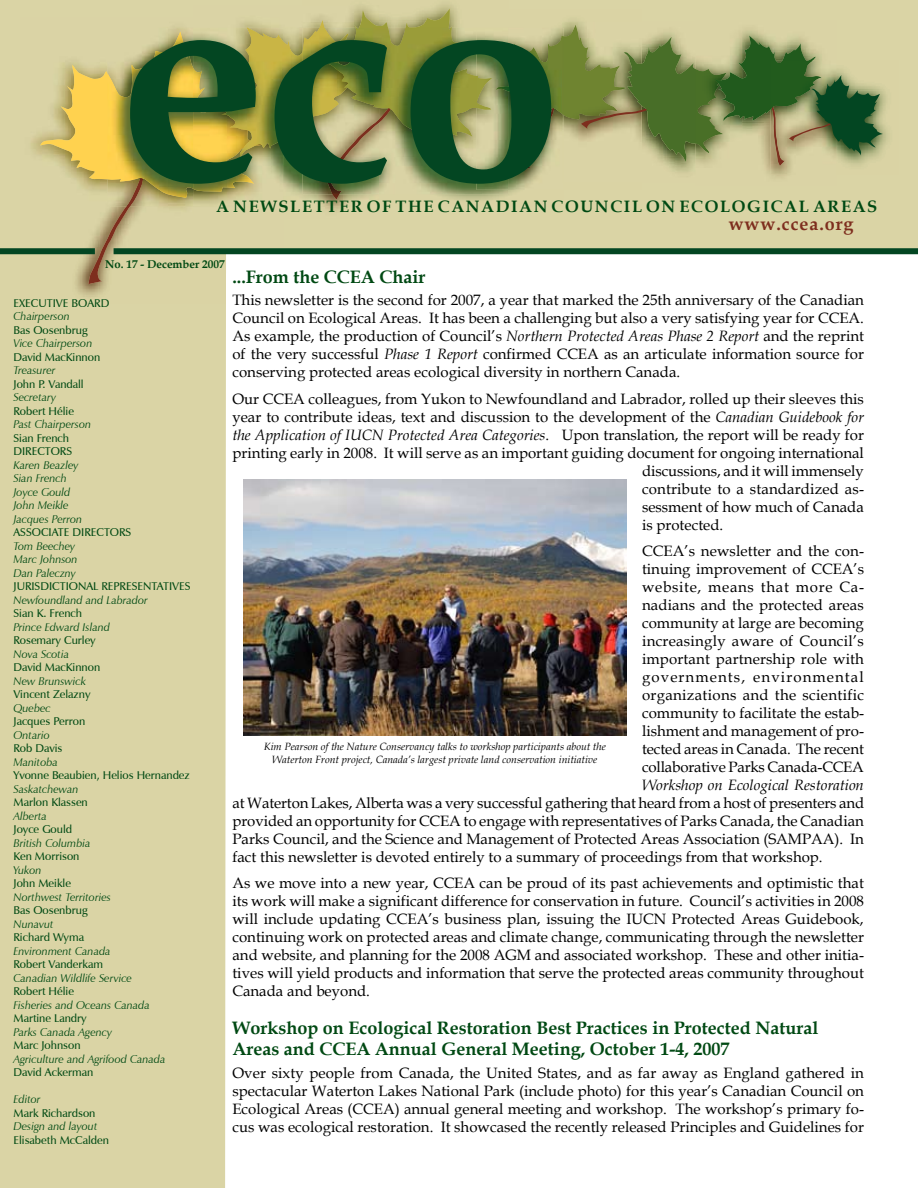
<style>
.page{position:relative;width:918px;height:1188px;background:#fff}
.page>*{position:absolute;margin:0;border:0;box-sizing:border-box;transform-origin:0 0}
.t1{font:700 18px/21px "Book Antiqua";color:#004913}
.t2{font:700 18px "Book Antiqua";letter-spacing:.05em;color:#7e2e1e}
.t3{font:700 16.5px "Book Antiqua";letter-spacing:.1em;color:#004913}
.t4{font:15px/18px "Book Antiqua";color:#000;text-align:justify}
.t5{font:italic 15px "Book Antiqua";color:#000}
.t6{font:italic 11.25px/13.5px "Zapf Humanist 601 BT";color:#004913}
.t7{font:600 11.25px/13.5px "Zapf Humanist 601 BT";color:#004913}
.t8{font:700 11.25px "Book Antiqua";color:#004913}
.t9{font:italic 10.5px/12.6px "Book Antiqua";color:#000;text-align:center}
.s1{font-style:italic}
.s2{font-style:normal}
</style>
<div class="page">
<div style="left:0;top:254px;width:226px;height:934px;background:#dad4a5"></div>
<div style="left:0;top:0;width:918px;height:254px;background:#dad4a5"></div>
<img style="left:21px;top:134px;width:205px;height:170px">
<img style="left:357px;top:6px;width:9px;height:2px">
<div style="left:114px;top:248px;width:804px;height:6px;background:#034622"></div>
<div style="left:0;top:248px;width:95px;height:6px;background:#034622"></div>
<svg style="left:40px;top:8px;width:843px;height:276px"></svg>
<img style="left:244px;top:480px;width:382px;height:256px">
<p class="t3" style="left:216px;top:196px;width:663px">A NEWSLETTER OF THE CANADIAN COUNCIL ON ECOLOGICAL AREAS</p>
<p class="t2" style="left:729px;top:212px;width:126px">www.ccea.org</p>
<p class="t8" style="left:105px;top:256px;width:121px">No. 17 - December 2007</p>
<p class="t1" style="left:232px;top:266px;width:194px">...From the CCEA Chair</p>
<p class="t4" style="left:232px;top:291px;width:633px">This newsletter is the second for 2007, a year that marked the 25th anniversary of the Canadian Council on Ecological Areas. It has been a challenging but also a very satisfying year for CCEA.<br>As example, the production of Council’s <span class="s1">Northern Protected Areas Phase 2 Report</span> and the reprint of the very successful <span class="s1">Phase 1 Report</span> confirmed CCEA as an articulate information source for conserving protected areas ecological diversity in northern Canada.</p>
<p class="t4" style="left:232px;top:389px;width:633px">Our CCEA colleagues, from Yukon to Newfoundland and Labrador, rolled up their sleeves this</p>
<p class="t4" style="left:232px;top:407px;width:633px">year to contribute ideas, text and discussion to the development of the <span class="s1">Canadian Guidebook for</span></p>
<p class="t5" style="left:232px;top:424px;width:633px">the Application of IUCN Protected Area Categories<span class="s2">. Upon translation, the report will be ready for</span></p>
<p class="t4" style="left:232px;top:443px;width:633px">printing early in 2008. It will serve as an important guiding document for ongoing international</p>
<p class="t4" style="left:642px;top:461px;width:223px">discussions, and it will immensely</p>
<p class="t4" style="left:642px;top:479px;width:223px">contribute to a standardized as-</p>
<p class="t4" style="left:642px;top:497px;width:223px">sessment of how much of Canada</p>
<p class="t4" style="left:642px;top:515px;width:83px">is protected.</p>
<p class="t4" style="left:642px;top:542px;width:224px">CCEA’s newsletter and the con&shy;tinuing improvement of CCEA’s website, means that more Ca&shy;nadians and the protected areas community at large are becoming increasingly aware of Council’s important partnership role with governments, environmental organizations and the scientific community to facilitate the estab&shy;lishment and management of pro&shy;tected areas in Canada. The recent collaborative Parks Canada-CCEA</p>
<p class="t5" style="left:642px;top:774px;width:223px">Workshop on Ecological Restoration</p>
<p class="t4" style="left:232px;top:794px;width:633px">at Waterton Lakes, Alberta was a very successful gathering that heard from a host of presenters and provided an opportunity for CCEA to engage with representatives of Parks Canada, the Canadian Parks Council, and the Science and Management of Protected Areas Association (SAMPAA). In fact this newsletter is devoted entirely to a summary of proceedings from that workshop.</p>
<p class="t4" style="left:232px;top:874px;width:633px">As we move into a new year, CCEA can be proud of its past achievements and optimistic that its work will make a significant difference for conservation in future. Council’s activities in 2008 will include updating CCEA’s business plan, issuing the IUCN Protected Areas Guidebook, continuing work on protected areas and climate change, communicating through the newsletter and website, and planning for the 2008 AGM and associated workshop. These and other initia&shy;tives will yield products and information that serve the protected areas community throughout Canada and beyond.</p>
<p class="t1" style="left:232px;top:1018px;width:587px">Workshop on Ecological Restoration Best Practices in Protected Natural<br>Areas and CCEA Annual General Meeting, October 1-4, 2007</p>
<p class="t4" style="left:232px;top:1063px;width:633px">Over sixty people from Canada, the United States, and as far away as England gathered in spectacular Waterton Lakes National Park (include photo) for this year’s Canadian Council on Ecological Areas (CCEA) annual general meeting and workshop. The workshop’s primary fo&shy;cus was ecological restoration. It showcased the recently released Principles and Guidelines for</p>
<p class="t7" style="left:14px;top:296px;width:97px">Executive Board</p>
<p class="t6" style="left:14px;top:310px;width:58px">Chairperson</p>
<p class="t7" style="left:14px;top:323px;width:76px">Bas Oosenbrug</p>
<p class="t6" style="left:14px;top:337px;width:80px">Vice Chairperson</p>
<p class="t7" style="left:14px;top:350px;width:88px">David MacKinnon</p>
<p class="t6" style="left:14px;top:364px;width:43px">Treasurer</p>
<p class="t7" style="left:14px;top:377px;width:72px">John P. Vandall</p>
<p class="t6" style="left:14px;top:391px;width:44px">Secretary</p>
<p class="t7" style="left:14px;top:404px;width:62px">Robert Hélie</p>
<p class="t6" style="left:14px;top:418px;width:79px">Past Chairperson</p>
<p class="t7" style="left:14px;top:431px;width:59px">Sian French<br>Directors</p>
<p class="t6" style="left:14px;top:458px;width:70px">Karen Beazley<br>Sian French<br>Joyce Gould<br>John Meikle<br>Jacques Perron</p>
<p class="t7" style="left:14px;top:526px;width:26px">ASSOCIAT</p>
<p class="t7" style="left:64px;top:526px;width:41px">E DIRECTOR</p>
<p class="t7" style="left:125px;top:526px;width:7px">S</p>
<p class="t6" style="left:14px;top:539px;width:66px">Tom Beechey<br>Marc Johnson<br>Dan Paleczny</p>
<p class="t7" style="left:14px;top:580px;width:172px">Jurisdictional Represe ntatives</p>
<p class="t6" style="left:14px;top:593px;width:136px">Newfoundland and Labrador</p>
<p class="t7" style="left:14px;top:607px;width:70px">Sian K. French</p>
<p class="t6" style="left:14px;top:620px;width:98px">Prince Edward Island</p>
<p class="t7" style="left:14px;top:634px;width:84px">Rosemary Curley</p>
<p class="t6" style="left:14px;top:647px;width:57px">Nova Scotia</p>
<p class="t7" style="left:14px;top:661px;width:88px">David MacKinnon</p>
<p class="t6" style="left:14px;top:674px;width:74px">New Brunswick</p>
<p class="t7" style="left:14px;top:688px;width:79px">Vincent Zelazny</p>
<p class="t6" style="left:14px;top:701px;width:39px">Quebec</p>
<p class="t7" style="left:14px;top:715px;width:73px">Jacques Perron</p>
<p class="t6" style="left:14px;top:728px;width:38px">Ontario</p>
<p class="t7" style="left:14px;top:742px;width:51px">Rob Davis</p>
<p class="t6" style="left:14px;top:755px;width:46px">Manitoba</p>
<p class="t7" style="left:14px;top:769px;width:178px">Yvonne Beaubien, Helios Hernandez</p>
<p class="t6" style="left:14px;top:782px;width:66px">Saskatchewan</p>
<p class="t7" style="left:14px;top:796px;width:76px">Marlon Klassen</p>
<p class="t6" style="left:14px;top:809px;width:35px">Alberta</p>
<p class="t7" style="left:14px;top:823px;width:60px">Joyce Gould</p>
<p class="t6" style="left:14px;top:836px;width:79px">British Columbia</p>
<p class="t7" style="left:14px;top:850px;width:67px">Ken Morrison</p>
<p class="t6" style="left:14px;top:863px;width:30px">Yukon</p>
<p class="t7" style="left:14px;top:877px;width:59px">John Meikle</p>
<p class="t6" style="left:14px;top:890px;width:99px">Northwest Territories</p>
<p class="t7" style="left:14px;top:904px;width:76px">Bas Oosenbrug</p>
<p class="t6" style="left:14px;top:917px;width:42px">Nunavut</p>
<p class="t7" style="left:14px;top:931px;width:72px">Richard Wyma</p>
<p class="t6" style="left:14px;top:944px;width:99px">Environment Canada</p>
<p class="t7" style="left:14px;top:958px;width:91px">Robert Vanderkam</p>
<p class="t6" style="left:14px;top:971px;width:120px">Canadian Wildlife Service</p>
<p class="t7" style="left:14px;top:985px;width:62px">Robert Hélie</p>
<p class="t6" style="left:14px;top:998px;width:138px">Fisheries and Oceans Canada</p>
<p class="t7" style="left:14px;top:1012px;width:75px">Martine Landry</p>
<p class="t6" style="left:14px;top:1025px;width:100px">Parks Canada Agency</p>
<p class="t7" style="left:14px;top:1039px;width:69px">Marc Johnson</p>
<p class="t6" style="left:14px;top:1052px;width:153px">Agriculture and Agrifood Canada</p>
<p class="t7" style="left:14px;top:1066px;width:81px">David Ackerman</p>
<p class="t6" style="left:14px;top:1093px;width:29px">Editor</p>
<p class="t7" style="left:14px;top:1106px;width:83px">Mark Richardson</p>
<p class="t6" style="left:14px;top:1120px;width:85px">Design and layout</p>
<p class="t7" style="left:14px;top:1133px;width:97px">Elisabeth McCalden</p>
<p class="t9" style="left:264px;top:740px;width:344px">Kim Pearson of the Nature Conservancy talks to workshop participants about the<br>Waterton Front project, Canada’s largest private land conservation initiative</p>
</div>
